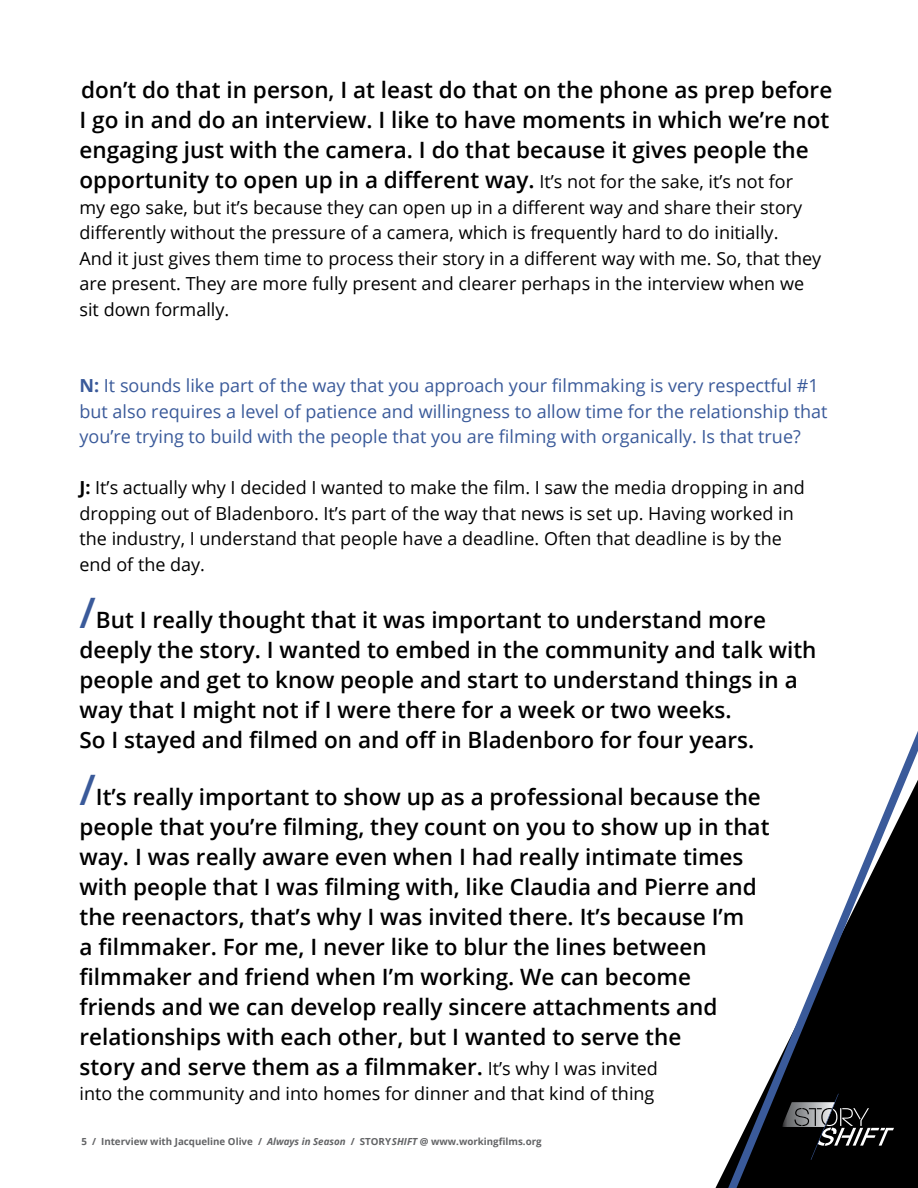
<style>
.page{position:relative;width:918px;height:1188px;background:#fff}
.page>*{position:absolute;margin:0;border:0;box-sizing:border-box;transform-origin:0 0}
.t1{font:600 22.5px/30px "Open Sans";color:#000}
.t2{font:18px/25.5px "Open Sans";color:#000}
.t3{font:18px/25.5px "Open Sans";color:#3a5a9a}
.t4{font:700 9.75px "Open Sans";color:#636466}
.s1{font-weight:400;font-size:18px}
.s2{font-weight:700}
.s3{font-size:42px;color:#3a5a9a}
.s4{font-style:italic}
</style>
<div class="page">
<svg style="left:723px;top:731px;width:195px;height:457px"></svg>
<p class="t1" style="left:79px;top:75px;width:754px">don’t do that in person, I at least do that on the phone as prep before I go in and do an interview. I like to have moments in which we’re not engaging just with the camera. I do that because it gives people the opportunity to open up in a different way. <span class="s1">It’s not for the sake, it’s not for</span></p>
<p class="t2" style="left:80px;top:194px;width:743px">my ego sake, but it’s because they can open up in a different way and share their story differently without the pressure of a camera, which is frequently hard to do initially.<br>And it just gives them time to process their story in a different way with me. So, that they are present. They are more fully present and clearer perhaps in the interview when we sit down formally.</p>
<p class="t3" style="left:80px;top:373px;width:750px"><span class="s2">N:</span> It sounds like part of the way that you approach your filmmaking is very respectful #1 but also requires a level of patience and willingness to allow time for the relationship that you’re trying to build with the people that you are filming with organically. Is that true?</p>
<p class="t2" style="left:80px;top:475px;width:727px"><span class="s2">J:</span> It’s actually why I decided I wanted to make the film. I saw the media dropping in and dropping out of Bladenboro. It’s part of the way that news is set up. Having worked in the industry, I understand that people have a deadline. Often that deadline is by the end of the day.</p>
<p class="t1" style="left:80px;top:604px;width:739px"><span class="s3">/</span>But I really thought that it was important to understand more deeply the story. I wanted to embed in the community and talk with people and get to know people and start to understand things in a way that I might not if I were there for a week or two weeks.<br>So I stayed and filmed on and off in Bladenboro for four years.</p>
<p class="t1" style="left:80px;top:781px;width:692px"><span class="s3">/</span>It’s really important to show up as a professional because the people that you’re filming, they count on you to show up in that way. I was really aware even when I had really intimate times with people that I was filming with, like Claudia and Pierre and the reenactors, that’s why I was invited there. It’s because I’m<br>a filmmaker. For me, I never like to blur the lines between filmmaker and friend when I’m working. We can become friends and we can develop really sincere attachments and relationships with each other, but I wanted to serve the<br>story and serve them as a filmmaker. <span class="s1">It’s why I was invited</span></p>
<p class="t2" style="left:79px;top:1080px;width:577px">into the community and into homes for dinner and that kind of thing</p>
<p class="t4" style="left:81px;top:1135px;width:462px">5 / Interview with Jacqueline Olive / <span class="s4">Always in Season</span> / STORY<span class="s4">SHIFT</span> @ www.workingfilms.org</p>
</div>
